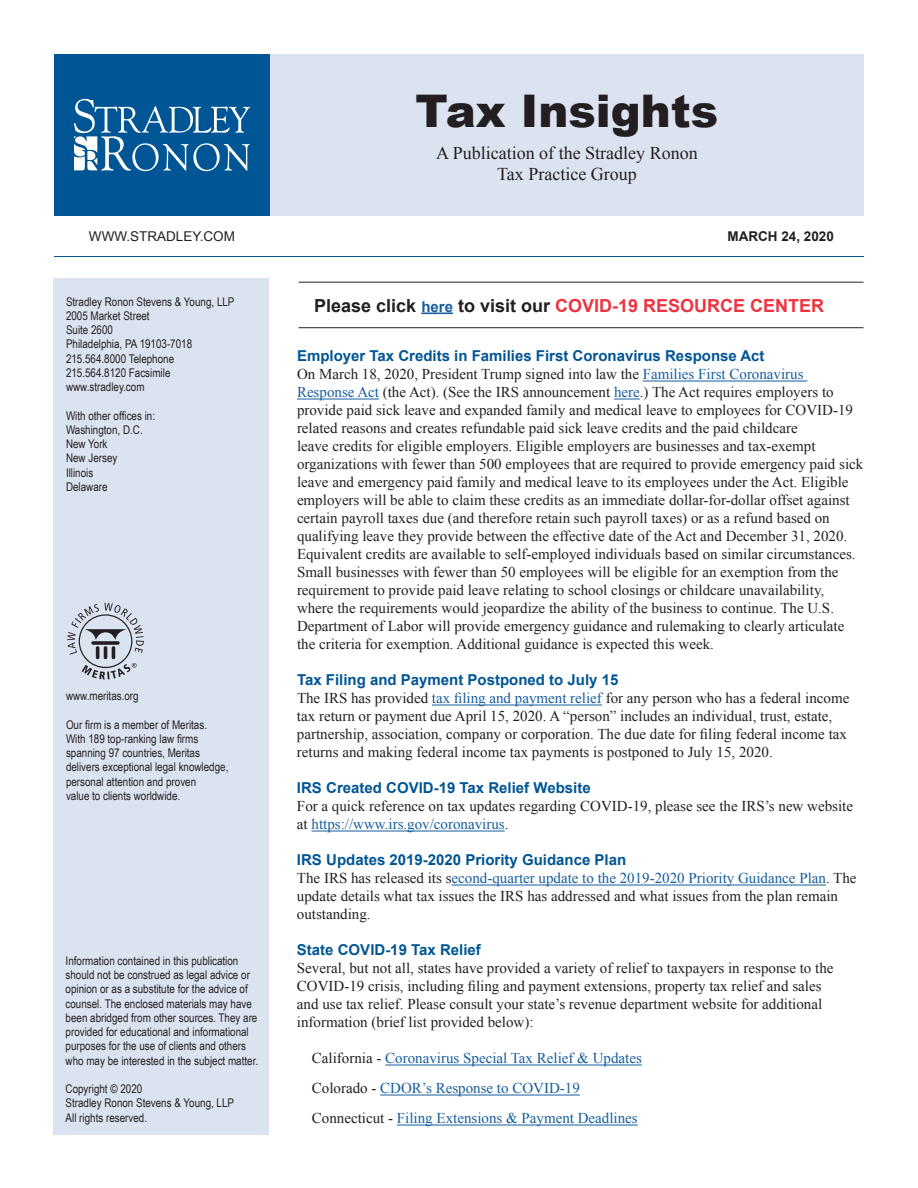
<style>
.page{position:relative;width:918px;height:1188px;background:#fff}
.page>*{position:absolute;margin:0;border:0;box-sizing:border-box;transform-origin:0 0}
.t1{font:900 45px "Arial";color:#231f20}
.t2{font:700 18px "Arial";color:#ee3341}
.t3{font:18px/21px "Times New Roman";color:#231f20;text-align:center}
.t4{font:15px/18px "Times New Roman";color:#231f20}
.t5{font:700 15px "Arial";color:#005594}
.t6{font:15px/30px "Times New Roman";color:#175d9e}
.t7{font:13.5px "Arial";color:#231f20}
.t8{font:700 13.5px "Arial";color:#231f20}
.t9{font:12px/14.2px "Arial Narrow";color:#231f20}
.s1{color:#231f20}
.s2{font-size:15px;color:#175d9e}
.s3{color:#175d9e}
</style>
<div class="page">
<div style="left:54px;top:54px;width:216px;height:162px;background:#005594"></div>
<svg style="left:74px;top:99px;width:176px;height:72px"></svg>
<div style="left:53px;top:279px;width:216px;height:856px;background:#dce3f0"></div>
<div style="left:270px;top:54px;width:594px;height:162px;background:#dce3f0"></div>
<hr style="left:54px;top:256px;width:810px;height:1px;background:#005594">
<hr style="left:643px;top:381px;width:164px;height:1px;background:#175d9e">
<hr style="left:297px;top:399px;width:82px;height:1px;background:#175d9e">
<svg style="left:614px;top:399px;width:26px;height:1px"></svg>
<hr style="left:432px;top:705px;width:170px;height:1px;background:#175d9e">
<hr style="left:312px;top:831px;width:193px;height:1px;background:#175d9e">
<hr style="left:452px;top:885px;width:374px;height:1px;background:#175d9e">
<hr style="left:385px;top:1065px;width:257px;height:1px;background:#175d9e">
<hr style="left:380px;top:1095px;width:200px;height:1px;background:#175d9e">
<hr style="left:397px;top:1125px;width:241px;height:1px;background:#175d9e">
<svg style="left:67px;top:603px;width:77px;height:77px"></svg>
<hr style="left:299px;top:327px;width:564px;height:1px;background:#231f20">
<hr style="left:421px;top:313px;width:32px;height:1px;background:#175d9e">
<hr style="left:299px;top:282px;width:564px;height:1px;background:#231f20">
<h1 class="t1" style="left:416px;top:78px;width:304px">Tax Insights</h1>
<p class="t3" style="left:436px;top:142px;width:263px">A Publication of the Stradley Ronon<br>Tax Practice Group</p>
<p class="t7" style="left:89px;top:227px;width:148px">WWW.STRADLEY.COM</p>
<p class="t8" style="left:727px;top:227px;width:108px">MARCH 24, 2020</p>
<p class="t9" style="left:66px;top:294px;width:170px">Stradley Ronon Stevens &amp; Young, LLP<br>2005 Market Street<br>Suite 2600<br>Philadelphia, PA 19103-7018<br>215.564.8000 Telephone<br>215.564.8120 Facsimile www.stradley.com</p>
<p class="t9" style="left:66px;top:408px;width:91px">With other offices in:<br>Washington, D.C.<br>New York<br>New Jersey<br>Illinois<br>Delaware</p>
<p class="t9" style="left:66px;top:688px;width:74px">www.meritas.org</p>
<p class="t9" style="left:66px;top:717px;width:164px">Our firm is a member of Meritas.<br>With 189 top-ranking law firms spanning 97 countries, Meritas delivers exceptional legal knowledge, personal attention and proven<br>value to clients worldwide.</p>
<p class="t9" style="left:66px;top:953px;width:194px">Information contained in this publication should not be construed as legal advice or opinion or as a substitute for the advice of counsel. The enclosed materials may have been abridged from other sources. They are provided for educational and informational purposes for the use of clients and others who may be interested in the subject matter.</p>
<p class="t9" style="left:66px;top:1081px;width:170px">Copyright © 2020<br>Stradley Ronon Stevens &amp; Young, LLP<br>All rights reserved.</p>
<p class="t2" style="left:314px;top:293px;width:511px"><span class="s1">Please click</span> <span class="s2">here</span> <span class="s1">to visit our</span> COVID-19 RESOURCE CENTER</p>
<p class="t5" style="left:297px;top:346px;width:469px">Employer Tax Credits in Families First Coronavirus Response Act</p>
<p class="t4" style="left:297px;top:365px;width:568px">On March 18, 2020, President Trump signed into law the <span class="s3">Families First Coronavirus Response Act</span> (the Act). (See the IRS announcement <span class="s3">here</span>.) The Act requires employers to provide paid sick leave and expanded family and medical leave to employees for COVID-19 related reasons and creates refundable paid sick leave credits and the paid childcare<br>leave credits for eligible employers. Eligible employers are businesses and tax-exempt organizations with fewer than 500 employees that are required to provide emergency paid sick leave and emergency paid family and medical leave to its employees under the Act. Eligible employers will be able to claim these credits as an immediate dollar-for-dollar offset against certain payroll taxes due (and therefore retain such payroll taxes) or as a refund based on qualifying leave they provide between the effective date of the Act and December 31, 2020.<br>Equivalent credits are available to self-employed individuals based on similar circumstances.<br>Small businesses with fewer than 50 employees will be eligible for an exemption from the requirement to provide paid leave relating to school closings or childcare unavailability, where the requirements would jeopardize the ability of the business to continue. The U.S.<br>Department of Labor will provide emergency guidance and rulemaking to clearly articulate the criteria for exemption. Additional guidance is expected this week.</p>
<p class="t5" style="left:297px;top:670px;width:323px">Tax Filing and Payment Postponed to July 15</p>
<p class="t4" style="left:297px;top:689px;width:554px">The IRS has provided <span class="s3">tax filing and payment relief</span> for any person who has a federal income tax return or payment due April 15, 2020. A “person” includes an individual, trust, estate, partnership, association, company or corporation. The due date for filing federal income tax returns and making federal income tax payments is postponed to July 15, 2020.</p>
<p class="t5" style="left:297px;top:778px;width:295px">IRS Created COVID-19 Tax Relief Website</p>
<p class="t4" style="left:297px;top:797px;width:558px">For a quick reference on tax updates regarding COVID-19, please see the IRS’s new website at <span class="s3">https://www.irs.gov/coronavirus</span>.</p>
<p class="t5" style="left:297px;top:850px;width:331px">IRS Updates 2019-2020 Priority Guidance Plan</p>
<p class="t4" style="left:297px;top:869px;width:561px">The IRS has released its s<span class="s3">econd-quarter update to the 2019-2020 Priority Guidance Plan</span>. The update details what tax issues the IRS has addressed and what issues from the plan remain outstanding.</p>
<p class="t5" style="left:297px;top:940px;width:185px">State COVID-19 Tax Relief</p>
<p class="t4" style="left:297px;top:959px;width:538px">Several, but not all, states have provided a variety of relief to taxpayers in response to the COVID-19 crisis, including filing and payment extensions, property tax relief and sales and use tax relief. Please consult your state’s revenue department website for additional information (brief list provided below):</p>
<p class="t6" style="left:312px;top:1043px;width:331px"><span class="s1">California -</span> Coronavirus Special Tax Relief &amp; Updates<br><span class="s1">Colorado -</span> CDOR’s Response to COVID-19<br><span class="s1">Connecticut -</span> Filing Extensions &amp; Payment Deadlines</p>
</div>
